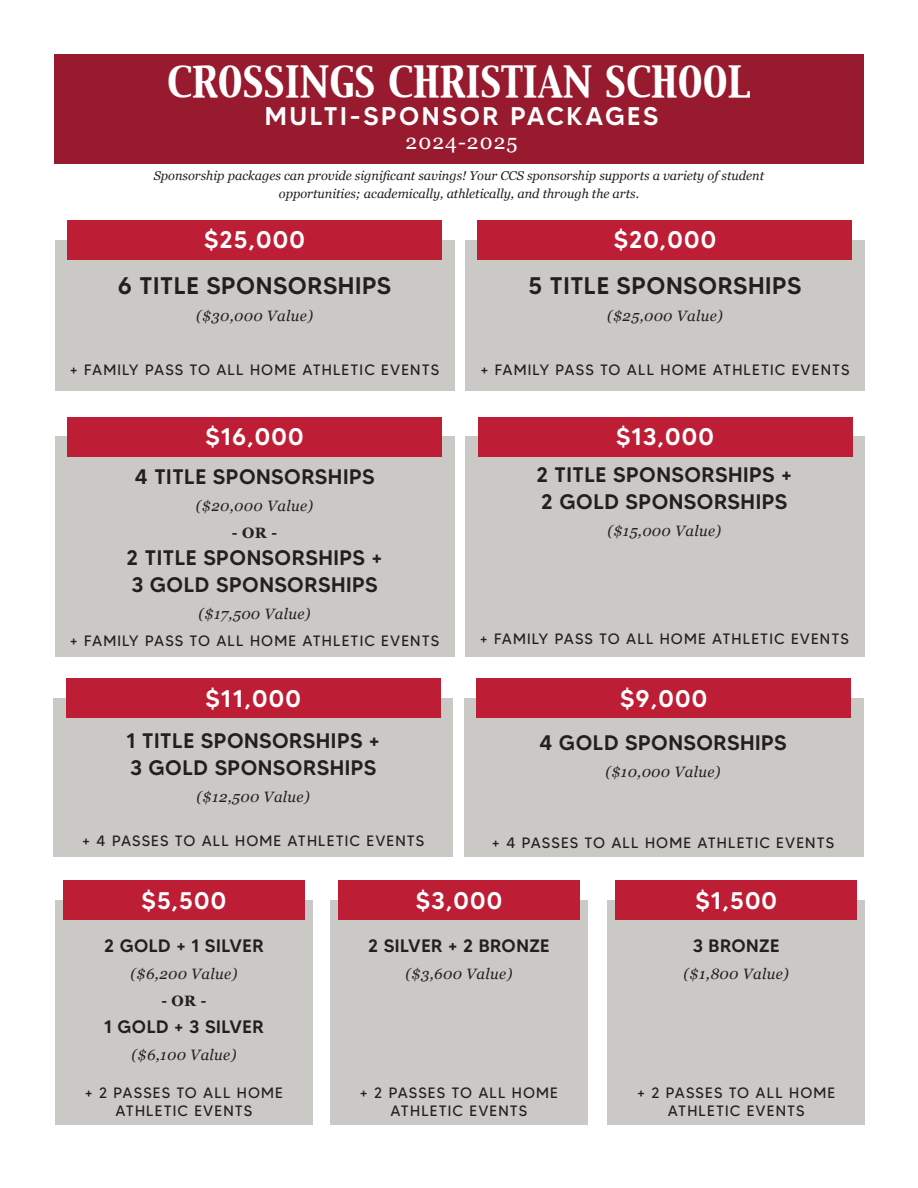
<style>
.page{position:relative;width:918px;height:1188px;background:#fff}
.page>*{position:absolute;margin:0;border:0;box-sizing:border-box;transform-origin:0 0}
.t1{font:37.5px "Capitals";color:#fff}
.t2{font:500 25.5px "MADETOMMY";letter-spacing:.1em;color:#fff}
.t3{font:500 24px "MADETOMMY";letter-spacing:.05em;color:#fff}
.t4{font:500 24px "MADETOMMY";letter-spacing:.025em;color:#231f20}
.t5{font:500 21px "MADETOMMY";letter-spacing:.025em;color:#231f20}
.t6{font:21px "Georgia";letter-spacing:.05em;color:#fff}
.t7{font:500 18px "MADETOMMY";letter-spacing:.025em;color:#231f20}
.t8{font:15px "MADETOMMY";letter-spacing:.075em;color:#231f20}
.t9{font:italic 15px "Georgia";letter-spacing:.025em;color:#231f20}
.t10{font:700 15px "Georgia";color:#231f20}
.t11{font:italic 12.75px "Georgia";color:#231f20}
</style>
<div class="page">
<div style="left:55px;top:54px;width:809px;height:110px;background:#981a2e"></div>
<div style="left:55px;top:240px;width:399px;height:151px;background:#cbc9c5"></div>
<div style="left:67px;top:220px;width:375px;height:40px;background:#be1e35"></div>
<div style="left:465px;top:240px;width:400px;height:151px;background:#cbc9c5"></div>
<div style="left:478px;top:220px;width:374px;height:40px;background:#be1e35"></div>
<div style="left:55px;top:437px;width:399px;height:220px;background:#cbc9c5"></div>
<div style="left:67px;top:417px;width:375px;height:40px;background:#be1e35"></div>
<div style="left:465px;top:437px;width:400px;height:220px;background:#cbc9c5"></div>
<div style="left:478px;top:417px;width:374px;height:40px;background:#be1e35"></div>
<div style="left:53px;top:698px;width:400px;height:159px;background:#cbc9c5"></div>
<div style="left:66px;top:679px;width:374px;height:39px;background:#be1e35"></div>
<div style="left:464px;top:698px;width:400px;height:159px;background:#cbc9c5"></div>
<div style="left:476px;top:679px;width:375px;height:39px;background:#be1e35"></div>
<div style="left:55px;top:900px;width:258px;height:225px;background:#cbc9c5"></div>
<div style="left:63px;top:880px;width:241px;height:40px;background:#be1e35"></div>
<div style="left:330px;top:900px;width:258px;height:225px;background:#cbc9c5"></div>
<div style="left:338px;top:880px;width:242px;height:40px;background:#be1e35"></div>
<div style="left:608px;top:900px;width:257px;height:225px;background:#cbc9c5"></div>
<div style="left:616px;top:880px;width:241px;height:40px;background:#be1e35"></div>
<p class="t1" style="left:167px;top:56px;width:586px">CROSSINGS CHRISTIAN SCHOOL</p>
<p class="t2" style="left:265px;top:100px;width:395px">MULTI-SPONSOR PACKAGES</p>
<p class="t6" style="left:406px;top:126px;width:113px">2024-2025</p>
<p class="t11" style="left:154px;top:167px;width:612px">Sponsorship packages can provide significant savings! Your CCS sponsorship supports a variety of student</p>
<p class="t11" style="left:279px;top:185px;width:362px">opportunities; academically, athletically, and through the arts.</p>
<p class="t3" style="left:204px;top:225px;width:102px">$25,000</p>
<p class="t3" style="left:614px;top:225px;width:104px">$20,000</p>
<p class="t4" style="left:118px;top:271px;width:275px">6 TITLE SPONSORSHIPS</p>
<p class="t9" style="left:196px;top:305px;width:118px">($30,000 Value)</p>
<p class="t4" style="left:529px;top:271px;width:274px">5 TITLE SPONSORSHIPS</p>
<p class="t9" style="left:607px;top:305px;width:117px">($25,000 Value)</p>
<p class="t8" style="left:70px;top:361px;width:371px">+ FAMILY PASS TO ALL HOME ATHLETIC EVENTS</p>
<p class="t8" style="left:480px;top:361px;width:371px">+ FAMILY PASS TO ALL HOME ATHLETIC EVENTS</p>
<p class="t3" style="left:205px;top:422px;width:100px">$16,000</p>
<p class="t3" style="left:616px;top:422px;width:99px">$13,000</p>
<p class="t5" style="left:536px;top:462px;width:257px">2 TITLE SPONSORSHIPS +</p>
<p class="t5" style="left:541px;top:489px;width:247px">2 GOLD SPONSORSHIPS</p>
<p class="t9" style="left:607px;top:520px;width:115px">($15,000 Value)</p>
<p class="t5" style="left:135px;top:464px;width:241px">4 TITLE SPONSORSHIPS</p>
<p class="t9" style="left:196px;top:495px;width:119px">($20,000 Value)</p>
<p class="t10" style="left:232px;top:522px;width:47px">- OR -</p>
<p class="t5" style="left:127px;top:545px;width:257px">2 TITLE SPONSORSHIPS +</p>
<p class="t5" style="left:131px;top:572px;width:248px">3 GOLD SPONSORSHIPS</p>
<p class="t9" style="left:198px;top:603px;width:114px">($17,500 Value)</p>
<p class="t8" style="left:70px;top:632px;width:371px">+ FAMILY PASS TO ALL HOME ATHLETIC EVENTS</p>
<p class="t8" style="left:480px;top:630px;width:371px">+ FAMILY PASS TO ALL HOME ATHLETIC EVENTS</p>
<p class="t3" style="left:205px;top:684px;width:97px">$11,000</p>
<p class="t3" style="left:620px;top:684px;width:88px">$9,000</p>
<p class="t5" style="left:539px;top:730px;width:249px">4 GOLD SPONSORSHIPS</p>
<p class="t9" style="left:605px;top:761px;width:117px">($10,000 Value)</p>
<p class="t5" style="left:126px;top:728px;width:255px">1 TITLE SPONSORSHIPS +</p>
<p class="t5" style="left:130px;top:755px;width:248px">3 GOLD SPONSORSHIPS</p>
<p class="t9" style="left:197px;top:786px;width:115px">($12,500 Value)</p>
<p class="t8" style="left:82px;top:831px;width:344px">+ 4 PASSES TO ALL HOME ATHLETIC EVENTS</p>
<p class="t8" style="left:492px;top:833px;width:344px">+ 4 PASSES TO ALL HOME ATHLETIC EVENTS</p>
<p class="t3" style="left:142px;top:885px;width:86px">$5,500</p>
<p class="t7" style="left:104px;top:935px;width:161px">2 GOLD + 1 SILVER</p>
<p class="t9" style="left:131px;top:963px;width:108px">($6,200 Value)</p>
<p class="t10" style="left:161px;top:990px;width:47px">- OR -</p>
<p class="t7" style="left:104px;top:1016px;width:161px">1 GOLD + 3 SILVER</p>
<p class="t9" style="left:132px;top:1044px;width:106px">($6,100 Value)</p>
<p class="t8" style="left:85px;top:1083px;width:200px">+ 2 PASSES TO ALL HOME</p>
<p class="t8" style="left:116px;top:1101px;width:138px">ATHLETIC EVENTS</p>
<p class="t3" style="left:416px;top:885px;width:88px">$3,000</p>
<p class="t7" style="left:368px;top:935px;width:183px">2 SILVER + 2 BRONZE</p>
<p class="t9" style="left:406px;top:963px;width:108px">($3,600 Value)</p>
<p class="t8" style="left:360px;top:1083px;width:200px">+ 2 PASSES TO ALL HOME</p>
<p class="t8" style="left:391px;top:1101px;width:138px">ATHLETIC EVENTS</p>
<p class="t3" style="left:695px;top:885px;width:83px">$1,500</p>
<p class="t7" style="left:693px;top:935px;width:88px">3 BRONZE</p>
<p class="t9" style="left:684px;top:963px;width:107px">($1,800 Value)</p>
<p class="t8" style="left:637px;top:1083px;width:200px">+ 2 PASSES TO ALL HOME</p>
<p class="t8" style="left:668px;top:1101px;width:138px">ATHLETIC EVENTS</p>
</div>
